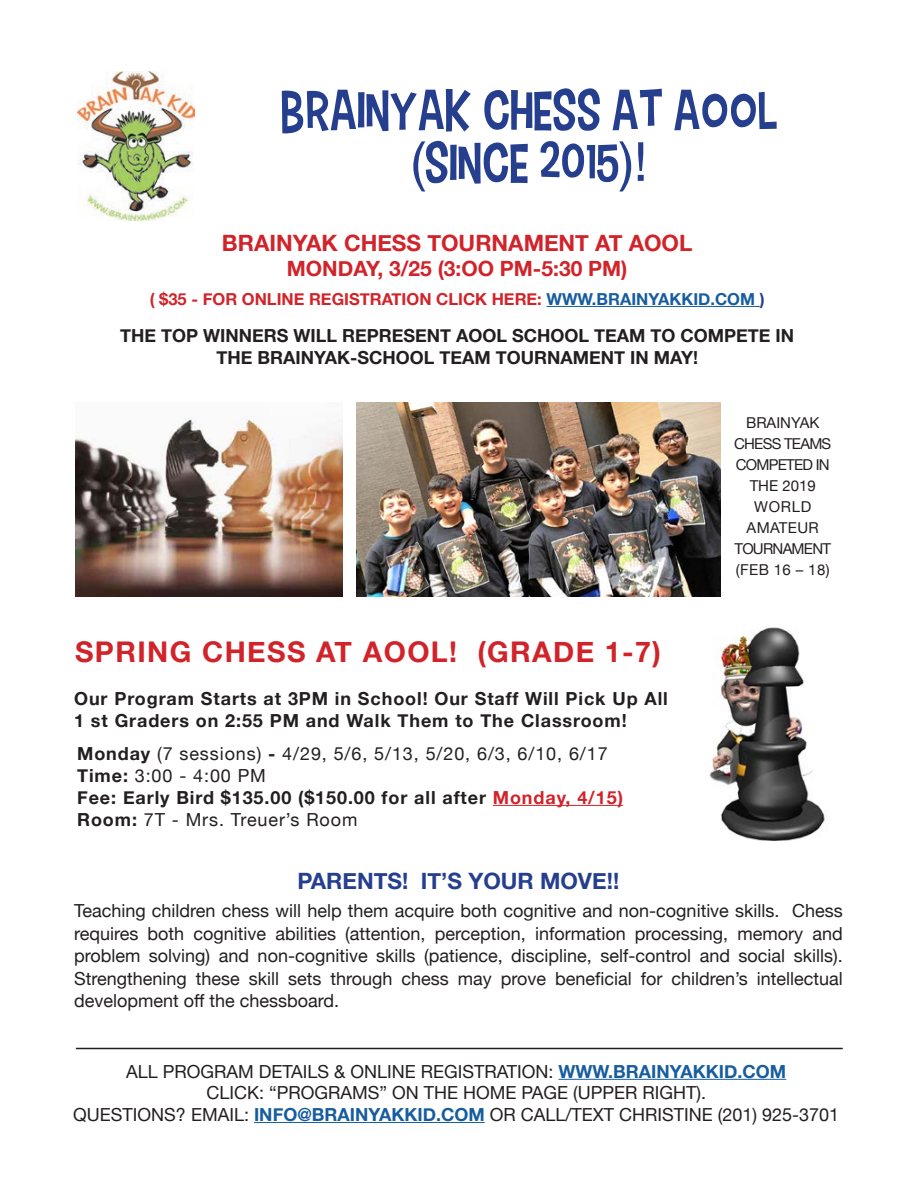
<style>
.page{position:relative;width:918px;height:1188px;background:#fff}
.page>*{position:absolute;margin:0;border:0;box-sizing:border-box;transform-origin:0 0}
.headline{font:54px "Carton Six";color:#253f8e}
.t1{font:700 28.5px "Helvetica Neue";letter-spacing:.05em;color:#d1232a}
.t2{font:700 22.5px "Helvetica Neue";color:#d1232a}
.t3{font:700 22.5px "Helvetica Neue";color:#253f8e}
.t4{font:700 21px "Helvetica Neue";color:#d1232a}
.body_text{font:18px/22.5px "Helvetica Neue";color:#231f20;text-align:justify}
.body_text-2{font:700 18px "Helvetica Neue";letter-spacing:.05em;color:#231f20}
.body_text-3{font:700 18px/21.6px "Helvetica Neue";color:#231f20;text-align:center}
.body_text-4{font:18px "Helvetica Neue";letter-spacing:.05em;color:#231f20}
.t5{font:700 16.5px "Helvetica Neue";color:#d1232a}
.t6{font:15px/21px "Helvetica Neue";letter-spacing:-.05em;color:#231f20}
.t7{font:15px "Helvetica Neue";color:#231f20}
.t8{font:15px "Helvetica Neue";letter-spacing:.025em;color:#231f20}
.s1{font-family:"Helvetica Neue"}
.s2{color:#175d9e}
.s3{color:#253f8e}
.s4{font-weight:700}
.s5{color:#d1232a}
.s6{font-weight:700;color:#175d9e}
</style>
<div class="page">
<img style="left:77px;top:72px;width:117px;height:148px">
<img style="left:356px;top:403px;width:365px;height:193px">
<img style="left:76px;top:416px;width:266px;height:180px">
<img style="left:709px;top:627px;width:116px;height:213px">
<hr style="left:559px;top:1079px;width:227px;height:1px;background:#175d9e">
<hr style="left:254px;top:1122px;width:231px;height:1px;background:#175d9e">
<hr style="left:493px;top:805px;width:130px;height:1px;background:#d1232a">
<hr style="left:546px;top:306px;width:209px;height:1px;background:#175d9e">
<hr style="left:76px;top:1048px;width:767px;height:1px;background:#231f20">
<p class="headline" style="left:281px;top:78px;width:498px">BRAINYAK CHESS AT AOOL</p>
<p class="headline" style="left:411px;top:131px;width:238px"><span class="s1">(</span>SINCE 2015<span class="s1">)!</span></p>
<p class="t2" style="left:222px;top:225px;width:472px">BRAINYAK CHESS TOURNAMENT AT AOOL</p>
<p class="t4" style="left:287px;top:252px;width:342px">MONDAY, 3/25 (3:OO PM-5:30 PM)</p>
<p class="t5" style="left:150px;top:286px;width:616px">( $35 - FOR ONLINE REGISTRATION CLICK HERE: <span class="s2">WWW.BRAINYAKKID.COM</span> <span class="s3">)</span></p>
<p class="body_text-3" style="left:120px;top:326px;width:676px">THE TOP WINNERS WILL REPRESENT AOOL SCHOOL TEAM TO COMPETE IN<br>THE BRAINYAK-SCHOOL TEAM TOURNAMENT IN MAY!</p>
<p class="t1" style="left:75px;top:629px;width:587px">SPRING CHESS AT AOOL! (GRADE 1-7)</p>
<p class="body_text-2" style="left:74px;top:685px;width:595px">Our Program Starts at 3PM in School! Our Staff Will Pick Up All</p>
<p class="body_text-2" style="left:74px;top:706px;width:554px">1 st Graders on 2:55 PM and Walk Them to The Classroom!</p>
<p class="body_text-4" style="left:77px;top:741px;width:532px"><span class="s4">Monday</span> (7 sessions) <span class="s4">-</span> 4/29, 5/6, 5/13, 5/20, 6/3, 6/10, 6/17</p>
<p class="body_text" style="left:77px;top:765px;width:190px"><span class="s4">Time:</span> 3:00 - 4:00 PM</p>
<p class="body_text-2" style="left:77px;top:783px;width:547px">Fee: Early Bird $135.00 ($150.00 for all after <span class="s5">Monday, 4/15)</span></p>
<p class="body_text-4" style="left:77px;top:807px;width:282px"><span class="s4">Room:</span> 7T - Mrs. Treuer’s Room</p>
<p class="t7" style="left:746px;top:412px;width:75px">BRAINYAK</p>
<p class="t6" style="left:734px;top:435px;width:99px">CHESS TEAMS<br>COMPETED IN</p>
<p class="t6" style="left:750px;top:477px;width:68px">THE 2019</p>
<p class="t6" style="left:754px;top:498px;width:59px">WORLD</p>
<p class="t8" style="left:747px;top:517px;width:74px">AMATEUR</p>
<p class="t6" style="left:734px;top:540px;width:98px">TOURNAMENT</p>
<p class="t6" style="left:736px;top:561px;width:95px">(FEB 16 – 18)</p>
<p class="t3" style="left:298px;top:863px;width:323px">PARENTS! IT’S YOUR MOVE!!</p>
<p class="body_text" style="left:74px;top:901px;width:770px">Teaching children chess will help them acquire both cognitive and non-cognitive skills. Chess requires both cognitive abilities (attention, perception, information processing, memory and problem solving) and non-cognitive skills (patience, discipline, self-control and social skills).<br>Strengthening these skill sets through chess may prove beneficial for children’s intellectual</p>
<p class="body_text" style="left:74px;top:991px;width:267px">development off the chessboard.</p>
<p class="body_text" style="left:126px;top:1061px;width:661px">ALL PROGRAM DETAILS &amp; ONLINE REGISTRATION: <span class="s6">WWW.BRAINYAKKID.COM</span></p>
<p class="body_text" style="left:206px;top:1083px;width:501px">CLICK: “PROGRAMS” ON THE HOME PAGE (UPPER RIGHT).</p>
<p class="body_text" style="left:73px;top:1104px;width:767px">QUESTIONS? EMAIL: <span class="s6">INFO@BRAINYAKKID.COM</span> OR CALL/TEXT CHRISTINE (201) 925-3701</p>
</div>
